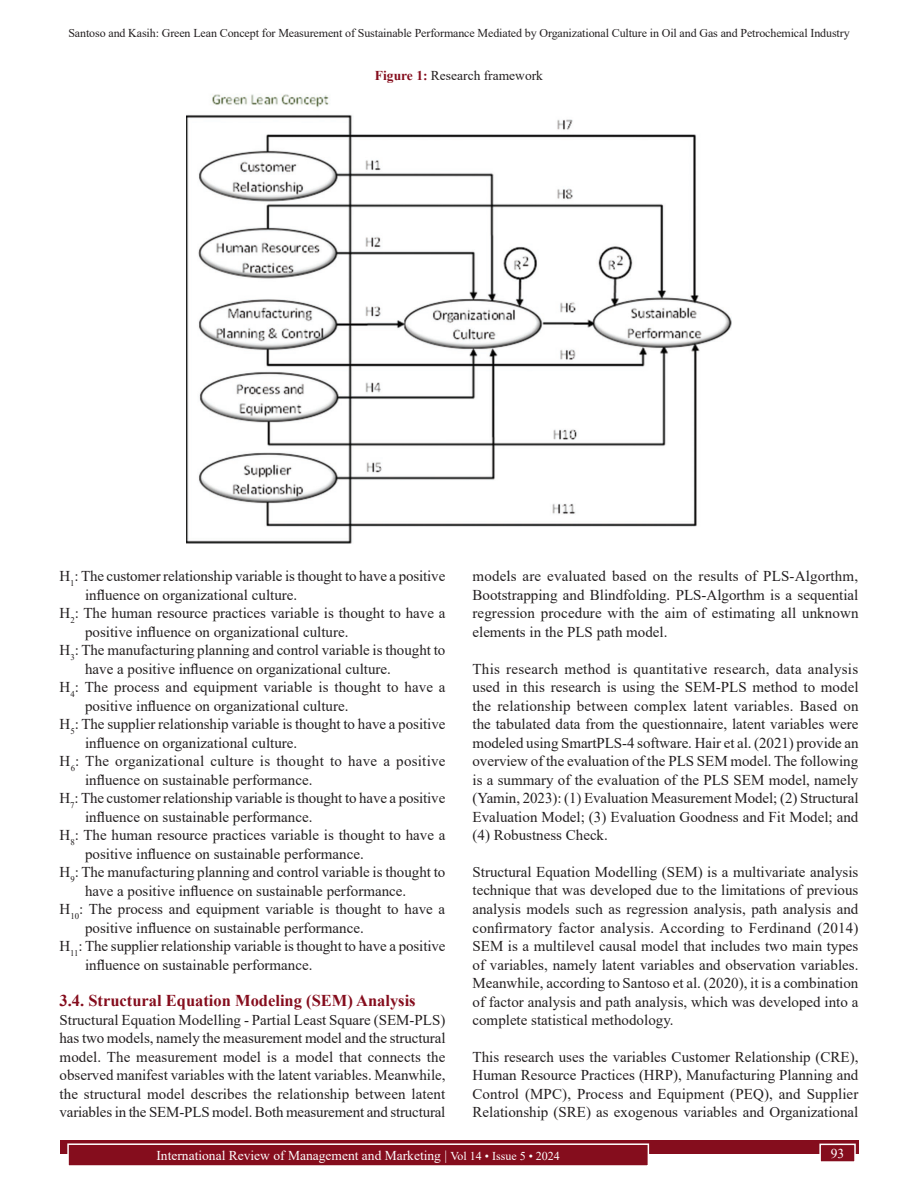
<style>
.page{position:relative;width:918px;height:1188px;background:#fff}
.page>*{position:absolute;margin:0;border:0;box-sizing:border-box;transform-origin:0 0}
.t1{font:700 16.5px "Times New Roman";color:#850d1d}
.t2{font:15px/18.6px "Times New Roman";color:#231f20;text-align:justify}
.t3{font:15px "Times New Roman";letter-spacing:.02em;color:#231f20}
.t4{font:13.5px "Times New Roman";color:#fff}
.t5{font:13.5px "Times New Roman";color:#231f20}
.t6{font:12px "Times New Roman";letter-spacing:-.01em;color:#231f20}
.s1{font-weight:700;color:#850d1d}
.s2{font-size:12px}
</style>
<div class="page">
<div style="left:60px;top:1140px;width:798px;height:13px;background:#850d1d"></div>
<div style="left:68px;top:1144px;width:580px;height:22px;background:#850d1d"></div>
<div style="left:67px;top:1143px;width:582px;height:24px;border:2px solid #fff"></div>
<div style="left:820px;top:1144px;width:35px;height:18px;background:#850d1d"></div>
<div style="left:819px;top:1144px;width:37px;height:19px;border:2px solid #fff"></div>
<img style="left:187px;top:94px;width:544px;height:450px">
<p class="t6" style="left:68px;top:25px;width:783px">Santoso and Kasih: Green Lean Concept for Measurement of Sustainable Performance Mediated by Organizational Culture in Oil and Gas and Petrochemical Industry</p>
<p class="t5" style="left:375px;top:66px;width:170px"><span class="s1">Figure 1:</span> Research framework</p>
<p class="t2" style="left:60px;top:567px;width:387px">H<sub>1</sub>: The customer relationship variable is thought to have a positive</p>
<p class="t2" style="left:85px;top:585px;width:214px">influence on organizational culture.</p>
<p class="t2" style="left:60px;top:604px;width:387px">H<sub>2</sub>: The human resource practices variable is thought to have a</p>
<p class="t2" style="left:85px;top:622px;width:265px">positive influence on organizational culture.</p>
<p class="t2" style="left:60px;top:641px;width:387px">H<sub>3</sub>: The manufacturing planning and control variable is thought to</p>
<p class="t2" style="left:85px;top:659px;width:307px">have a positive influence on organizational culture.</p>
<p class="t2" style="left:60px;top:678px;width:388px">H<sub>4</sub>: The process and equipment variable is thought to have a</p>
<p class="t2" style="left:85px;top:696px;width:265px">positive influence on organizational culture.</p>
<p class="t2" style="left:60px;top:715px;width:388px">H<sub>5</sub>: The supplier relationship variable is thought to have a positive</p>
<p class="t2" style="left:85px;top:733px;width:214px">influence on organizational culture.</p>
<p class="t3" style="left:60px;top:751px;width:388px">H<sub>6</sub>: The organizational culture is thought to have a positive</p>
<p class="t2" style="left:85px;top:770px;width:229px">influence on sustainable performance.</p>
<p class="t2" style="left:60px;top:789px;width:387px">H<sub>7</sub>: The customer relationship variable is thought to have a positive</p>
<p class="t2" style="left:85px;top:807px;width:229px">influence on sustainable performance.</p>
<p class="t2" style="left:60px;top:826px;width:387px">H<sub>8</sub>: The human resource practices variable is thought to have a</p>
<p class="t2" style="left:85px;top:844px;width:280px">positive influence on sustainable performance.</p>
<p class="t2" style="left:60px;top:863px;width:387px">H<sub>9</sub>: The manufacturing planning and control variable is thought to</p>
<p class="t2" style="left:85px;top:881px;width:323px">have a positive influence on sustainable performance.</p>
<p class="t2" style="left:60px;top:900px;width:387px">H<sub>10</sub>: The process and equipment variable is thought to have a</p>
<p class="t2" style="left:85px;top:918px;width:280px">positive influence on sustainable performance.</p>
<p class="t2" style="left:60px;top:937px;width:388px">H<sub>11</sub>: The supplier relationship variable is thought to have a positive</p>
<p class="t2" style="left:85px;top:955px;width:229px">influence on sustainable performance.</p>
<p class="t1" style="left:60px;top:989px;width:358px">3.4. Structural Equation Modeling (SEM) Analysis</p>
<p class="t2" style="left:60px;top:1010px;width:388px">Structural Equation Modelling - Partial Least Square (SEM-PLS) has two models, namely the measurement model and the structural model. The measurement model is a model that connects the observed manifest variables with the latent variables. Meanwhile, the structural model describes the relationship between latent variables in the SEM-PLS model. Both measurement and structural</p>
<p class="t2" style="left:473px;top:567px;width:388px">models are evaluated based on the results of PLS-Algorthm, Bootstrapping and Blindfolding. PLS-Algorthm is a sequential regression procedure with the aim of estimating all unknown elements in the PLS path model.</p>
<p class="t2" style="left:473px;top:659px;width:388px">This research method is quantitative research, data analysis used in this research is using the SEM-PLS method to model the relationship between complex latent variables. Based on the tabulated data from the questionnaire, latent variables were modeled using SmartPLS-4 software. Hair et al. (2021) provide an overview of the evaluation of the PLS SEM model. The following is a summary of the evaluation of the PLS SEM model, namely (Yamin, 2023): (1) Evaluation Measurement Model; (2) Structural Evaluation Model; (3) Evaluation Goodness and Fit Model; and (4) Robustness Check.</p>
<p class="t2" style="left:473px;top:862px;width:388px">Structural Equation Modelling (SEM) is a multivariate analysis technique that was developed due to the limitations of previous analysis models such as regression analysis, path analysis and confirmatory factor analysis. According to Ferdinand (2014)<br>SEM is a multilevel causal model that includes two main types of variables, namely latent variables and observation variables.<br>Meanwhile, according to Santoso et al. (2020), it is a combination of factor analysis and path analysis, which was developed into a complete statistical methodology.</p>
<p class="t2" style="left:473px;top:1047px;width:387px">This research uses the variables Customer Relationship (CRE), Human Resource Practices (HRP), Manufacturing Planning and Control (MPC), Process and Equipment (PEQ), and Supplier Relationship (SRE) as exogenous variables and Organizational</p>
<p class="t4" style="left:156px;top:1146px;width:405px">International Review of Management and Marketing | <span class="s2">Vol 14 • Issue 5 • 2024</span></p>
<p class="t4" style="left:831px;top:1144px;width:15px">93</p>
</div>
